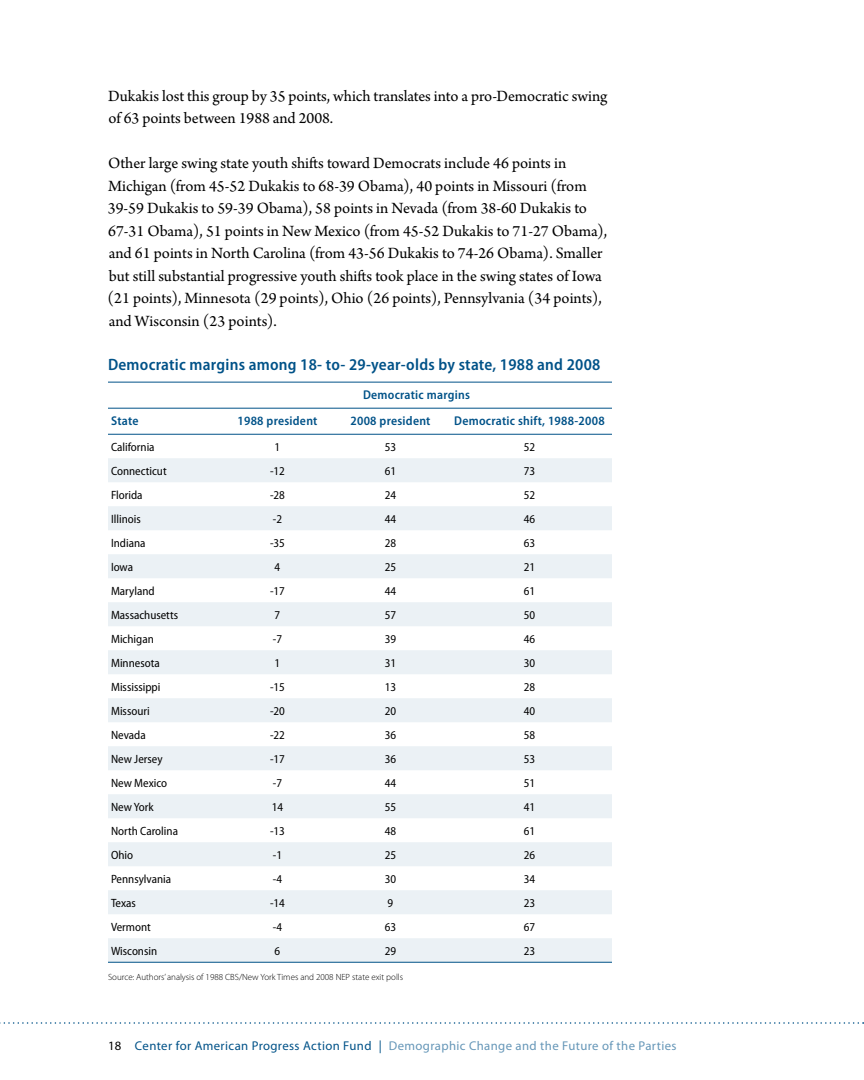
<style>
.page{position:relative;width:864px;height:1080px;background:#fff}
.page>*{position:absolute;margin:0;border:0;box-sizing:border-box;transform-origin:0 0}
.t1{font:16.5px/22.5px "Arno Pro";color:#000}
.t2{font:600 semi-condensed 16.5px "Myriad Pro";letter-spacing:.015em;color:#005288}
.t3{font:12.75px "Myriad Pro";letter-spacing:.03em;color:#6697b8}
.t4{font:600 semi-condensed 12.75px "Myriad Pro";letter-spacing:.02em;color:#005288}
.t5{font:semi-condensed 12px "Myriad Pro";color:#000}
.t6{font:300 9px "Myriad Pro";color:#000}
.s1{color:#000}
.s2{color:#005288}
</style>
<div class="page">
<svg style="left:0;top:1022px;width:864px;height:2px"></svg>
<svg style="left:108px;top:458px;width:504px;height:504px;fill:#ebf1f5"></svg>
<hr style="left:108px;top:408px;width:113px;height:1px;background:#005288">
<hr style="left:221px;top:408px;width:113px;height:1px;background:#005288">
<hr style="left:334px;top:408px;width:113px;height:1px;background:#005288">
<hr style="left:447px;top:408px;width:165px;height:1px;background:#005288">
<hr style="left:108px;top:382px;width:113px;height:1px;background:#005288">
<hr style="left:221px;top:382px;width:113px;height:1px;background:#005288">
<hr style="left:334px;top:382px;width:113px;height:1px;background:#005288">
<hr style="left:447px;top:382px;width:165px;height:1px;background:#005288">
<hr style="left:108px;top:434px;width:113px;height:1px;background:#005288">
<hr style="left:221px;top:434px;width:113px;height:1px;background:#005288">
<hr style="left:334px;top:434px;width:113px;height:1px;background:#005288">
<hr style="left:447px;top:434px;width:165px;height:1px;background:#005288">
<hr style="left:108px;top:962px;width:113px;height:1px;background:#005288">
<hr style="left:221px;top:962px;width:113px;height:1px;background:#005288">
<hr style="left:334px;top:962px;width:113px;height:1px;background:#005288">
<hr style="left:447px;top:962px;width:165px;height:1px;background:#005288">
<p class="t1" style="left:108px;top:85px;width:501px">Dukakis lost this group by 35 points, which translates into a pro-Democratic swing of 63 points between 1988 and 2008.</p>
<p class="t1" style="left:108px;top:153px;width:501px">Other large swing state youth shifts toward Democrats include 46 points in Michigan (from 45-52 Dukakis to 68-39 Obama), 40 points in Missouri (from 39-59 Dukakis to 59-39 Obama), 58 points in Nevada (from 38-60 Dukakis to 67-31 Obama), 51 points in New Mexico (from 45-52 Dukakis to 71-27 Obama), and 61 points in North Carolina (from 43-56 Dukakis to 74-26 Obama). Smaller but still substantial progressive youth shifts took place in the swing states of Iowa (21 points), Minnesota (29 points), Ohio (26 points), Pennsylvania (34 points), and Wisconsin (23 points).</p>
<p class="t2" style="left:108px;top:356px;width:494px">Democratic margins among 18- to- 29-year-olds by state, 1988 and 2008</p>
<p class="t4" style="left:363px;top:388px;width:108px">Democratic margins</p>
<p class="t4" style="left:111px;top:414px;width:29px">State</p>
<p class="t4" style="left:237px;top:414px;width:82px">1988 president</p>
<p class="t4" style="left:350px;top:414px;width:82px">2008 president</p>
<p class="t4" style="left:454px;top:414px;width:152px">Democratic shift, 1988-2008</p>
<p class="t5" style="left:111px;top:440px;width:45px">California</p>
<p class="t5" style="left:275px;top:440px;width:7px">1</p>
<p class="t5" style="left:385px;top:440px;width:13px">53</p>
<p class="t5" style="left:524px;top:440px;width:13px">52</p>
<p class="t5" style="left:111px;top:464px;width:57px">Connecticut</p>
<p class="t5" style="left:270px;top:464px;width:16px">-12</p>
<p class="t5" style="left:385px;top:464px;width:13px">61</p>
<p class="t5" style="left:524px;top:464px;width:13px">73</p>
<p class="t5" style="left:111px;top:488px;width:33px">Florida</p>
<p class="t5" style="left:270px;top:488px;width:16px">-28</p>
<p class="t5" style="left:385px;top:488px;width:13px">24</p>
<p class="t5" style="left:524px;top:488px;width:13px">52</p>
<p class="t5" style="left:111px;top:512px;width:31px">Illinois</p>
<p class="t5" style="left:273px;top:512px;width:11px">-2</p>
<p class="t5" style="left:385px;top:512px;width:13px">44</p>
<p class="t5" style="left:524px;top:512px;width:13px">46</p>
<p class="t5" style="left:111px;top:536px;width:36px">Indiana</p>
<p class="t5" style="left:270px;top:536px;width:16px">-35</p>
<p class="t5" style="left:385px;top:536px;width:13px">28</p>
<p class="t5" style="left:524px;top:536px;width:13px">63</p>
<p class="t5" style="left:111px;top:560px;width:24px">Iowa</p>
<p class="t5" style="left:275px;top:560px;width:7px">4</p>
<p class="t5" style="left:385px;top:560px;width:13px">25</p>
<p class="t5" style="left:524px;top:560px;width:13px">21</p>
<p class="t5" style="left:111px;top:584px;width:45px">Maryland</p>
<p class="t5" style="left:270px;top:584px;width:16px">-17</p>
<p class="t5" style="left:385px;top:584px;width:13px">44</p>
<p class="t5" style="left:524px;top:584px;width:13px">61</p>
<p class="t5" style="left:111px;top:608px;width:69px">Massachusetts</p>
<p class="t5" style="left:275px;top:608px;width:7px">7</p>
<p class="t5" style="left:385px;top:608px;width:13px">57</p>
<p class="t5" style="left:524px;top:608px;width:13px">50</p>
<p class="t5" style="left:111px;top:632px;width:44px">Michigan</p>
<p class="t5" style="left:273px;top:632px;width:11px">-7</p>
<p class="t5" style="left:385px;top:632px;width:13px">39</p>
<p class="t5" style="left:524px;top:632px;width:13px">46</p>
<p class="t5" style="left:111px;top:656px;width:50px">Minnesota</p>
<p class="t5" style="left:275px;top:656px;width:7px">1</p>
<p class="t5" style="left:385px;top:656px;width:13px">31</p>
<p class="t5" style="left:524px;top:656px;width:13px">30</p>
<p class="t5" style="left:111px;top:680px;width:51px">Mississippi</p>
<p class="t5" style="left:270px;top:680px;width:16px">-15</p>
<p class="t5" style="left:385px;top:680px;width:13px">13</p>
<p class="t5" style="left:524px;top:680px;width:13px">28</p>
<p class="t5" style="left:111px;top:704px;width:40px">Missouri</p>
<p class="t5" style="left:270px;top:704px;width:16px">-20</p>
<p class="t5" style="left:385px;top:704px;width:13px">20</p>
<p class="t5" style="left:524px;top:704px;width:13px">40</p>
<p class="t5" style="left:111px;top:728px;width:36px">Nevada</p>
<p class="t5" style="left:270px;top:728px;width:16px">-22</p>
<p class="t5" style="left:385px;top:728px;width:13px">36</p>
<p class="t5" style="left:524px;top:728px;width:13px">58</p>
<p class="t5" style="left:111px;top:752px;width:53px">New Jersey</p>
<p class="t5" style="left:270px;top:752px;width:16px">-17</p>
<p class="t5" style="left:385px;top:752px;width:13px">36</p>
<p class="t5" style="left:524px;top:752px;width:13px">53</p>
<p class="t5" style="left:111px;top:776px;width:58px">New Mexico</p>
<p class="t5" style="left:273px;top:776px;width:11px">-7</p>
<p class="t5" style="left:385px;top:776px;width:13px">44</p>
<p class="t5" style="left:524px;top:776px;width:13px">51</p>
<p class="t5" style="left:111px;top:800px;width:44px">New York</p>
<p class="t5" style="left:272px;top:800px;width:13px">14</p>
<p class="t5" style="left:385px;top:800px;width:13px">55</p>
<p class="t5" style="left:524px;top:800px;width:13px">41</p>
<p class="t5" style="left:111px;top:824px;width:69px">North Carolina</p>
<p class="t5" style="left:270px;top:824px;width:16px">-13</p>
<p class="t5" style="left:385px;top:824px;width:13px">48</p>
<p class="t5" style="left:524px;top:824px;width:13px">61</p>
<p class="t5" style="left:111px;top:848px;width:24px">Ohio</p>
<p class="t5" style="left:273px;top:848px;width:11px">-1</p>
<p class="t5" style="left:385px;top:848px;width:13px">25</p>
<p class="t5" style="left:524px;top:848px;width:13px">26</p>
<p class="t5" style="left:111px;top:872px;width:62px">Pennsylvania</p>
<p class="t5" style="left:273px;top:872px;width:11px">-4</p>
<p class="t5" style="left:385px;top:872px;width:13px">30</p>
<p class="t5" style="left:524px;top:872px;width:13px">34</p>
<p class="t5" style="left:111px;top:896px;width:26px">Texas</p>
<p class="t5" style="left:270px;top:896px;width:16px">-14</p>
<p class="t5" style="left:388px;top:896px;width:7px">9</p>
<p class="t5" style="left:524px;top:896px;width:13px">23</p>
<p class="t5" style="left:111px;top:920px;width:41px">Vermont</p>
<p class="t5" style="left:273px;top:920px;width:11px">-4</p>
<p class="t5" style="left:385px;top:920px;width:13px">63</p>
<p class="t5" style="left:524px;top:920px;width:13px">67</p>
<p class="t5" style="left:111px;top:944px;width:48px">Wisconsin</p>
<p class="t5" style="left:275px;top:944px;width:7px">6</p>
<p class="t5" style="left:385px;top:944px;width:13px">29</p>
<p class="t5" style="left:524px;top:944px;width:13px">23</p>
<p class="t6" style="left:108px;top:971px;width:297px">Source: Authors’ analysis of 1988 CBS/New York Times and 2008 NEP state exit polls</p>
<p class="t3" style="left:108px;top:1038px;width:570px"><span class="s1">18</span> <span class="s2">Center for American Progress Action Fund |</span> Demographic Change and the Future of the Parties</p>
</div>
